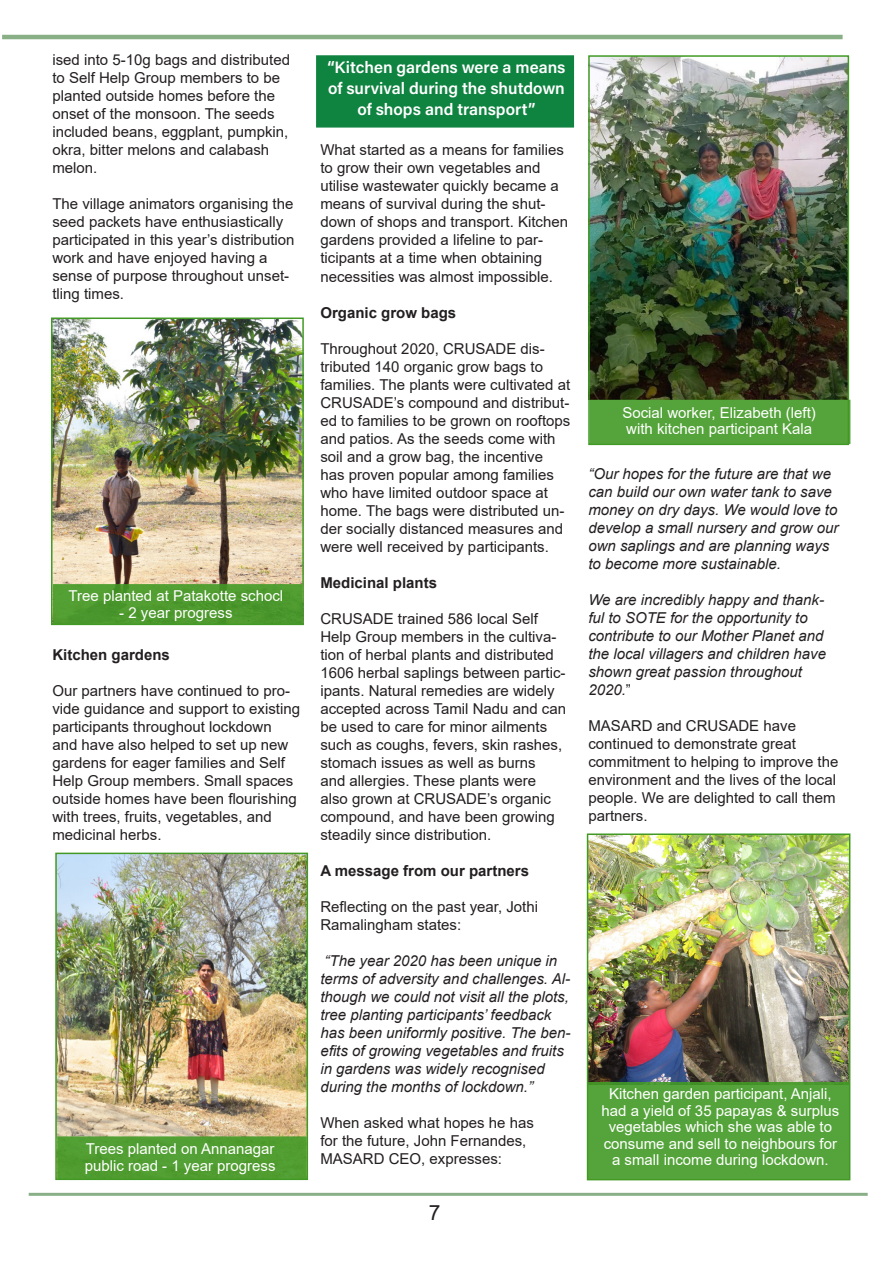
<style>
.page{position:relative;width:893px;height:1263px;background:#fff}
.page>*{position:absolute;margin:0;border:0;box-sizing:border-box;transform-origin:0 0}
.t1{font:21px "Arial";color:#231f20}
.t2{font:16.5px/21px "Acumin Variable Concept";color:#fff;text-align:center}
.t3{font:15px/18px "Arial";color:#231f20}
.t4{font:italic 15px/18px "Arial";color:#231f20}
.t5{font:15px/16.5px "Arial";color:#fff}
.t6{font:700 15px "Arial";color:#231f20}
.s1{font-style:normal}
</style>
<div class="page">
<div style="left:2px;top:35px;width:841px;height:4px;border:3px solid #89af87"></div>
<div style="left:316px;top:55px;width:258px;height:73px;background:#0f8340;border:2px solid #0f8340"></div>
<img style="left:54px;top:320px;width:247px;height:264px">
<div style="left:51px;top:317px;width:253px;height:308px;border:2px solid #429a25"></div>
<div style="left:53px;top:584px;width:249px;height:40px;background:#4e9a2f;border:2px solid #429a25"></div>
<img style="left:591px;top:58px;width:255px;height:342px">
<div style="left:588px;top:55px;width:261px;height:390px;border:2px solid #429a25"></div>
<div style="left:590px;top:400px;width:260px;height:44px;background:#55a43b"></div>
<img style="left:58px;top:856px;width:247px;height:280px">
<div style="left:55px;top:853px;width:253px;height:327px;border:2px solid #429a25"></div>
<div style="left:57px;top:1136px;width:250px;height:43px;background:#519e32;border:2px solid #429a25"></div>
<img style="left:590px;top:836px;width:257px;height:246px">
<div style="left:587px;top:833px;width:263px;height:347px;border:2px solid #429a25"></div>
<div style="left:588px;top:1082px;width:261px;height:97px;background:#55a43b"></div>
<div style="left:29px;top:1193px;width:839px;height:3px;border:2px solid #89af87"></div>
<p class="t3" style="left:52px;top:50px;width:239px">ised into 5-10g bags and distributed</p>
<p class="t3" style="left:52px;top:68px;width:237px">to Self Help Group members to be planted outside homes before the onset of the monsoon. The seeds included beans, eggplant, pumpkin, okra, bitter melons and calabash melon.</p>
<p class="t3" style="left:52px;top:194px;width:244px">The village animators organising the seed packets have enthusiastically participated in this year’s distribution</p>
<p class="t3" style="left:52px;top:248px;width:238px">work and have enjoyed having a sense of purpose throughout unset&shy;tling times.</p>
<p class="t5" style="left:69px;top:588px;width:216px">Tree planted at Patakotte schocl</p>
<p class="t5" style="left:119px;top:604px;width:115px">- 2 year progress</p>
<p class="t6" style="left:52px;top:644px;width:119px">Kitchen gardens</p>
<p class="t3" style="left:52px;top:682px;width:249px">Our partners have continued to pro&shy;vide guidance and support to existing participants throughout lockdown</p>
<p class="t3" style="left:52px;top:736px;width:246px">and have also helped to set up new gardens for eager families and Self<br>Help Group members. Small spaces outside homes have been flourishing with trees, fruits, vegetables, and medicinal herbs.</p>
<p class="t5" style="left:85px;top:1140px;width:192px">Trees planted on Annanagar public road - 1 year progress</p>
<p class="t2" style="left:327px;top:56px;width:240px">“Kitchen gardens were a means of survival during the shutdown of shops and transport”</p>
<p class="t3" style="left:320px;top:140px;width:249px">What started as a means for families to grow their own vegetables and utilise wastewater quickly became a means of survival during the shut&shy;down of shops and transport. Kitchen gardens provided a lifeline to par&shy;ticipants at a time when obtaining</p>
<p class="t3" style="left:320px;top:268px;width:234px">necessities was almost impossible.</p>
<p class="t6" style="left:320px;top:302px;width:137px">Organic grow bags</p>
<p class="t3" style="left:320px;top:340px;width:251px">Throughout 2020, CRUSADE dis&shy;tributed 140 organic grow bags to families. The plants were cultivated at CRUSADE’s compound and distribut&shy;ed to families to be grown on rooftops and patios. As the seeds come with soil and a grow bag, the incentive has proven popular among families who have limited outdoor space at home. The bags were distributed un&shy;der socially distanced measures and were well received by participants.</p>
<p class="t6" style="left:320px;top:572px;width:118px">Medicinal plants</p>
<p class="t3" style="left:320px;top:610px;width:247px">CRUSADE trained 586 local Self Help Group members in the cultiva&shy;tion of herbal plants and distributed 1606 herbal saplings between partic&shy;ipants. Natural remedies are widely accepted across Tamil Nadu and can be used to care for minor ailments such as coughs, fevers, skin rashes, stomach issues as well as burns<br>and allergies. These plants were also grown at CRUSADE’s organic compound, and have been growing steadily since distribution.</p>
<p class="t6" style="left:320px;top:860px;width:210px">A message from our partners</p>
<p class="t3" style="left:320px;top:898px;width:219px">Reflecting on the past year, Jothi<br>Ramalingham states:</p>
<p class="t4" style="left:320px;top:952px;width:251px">“The year 2020 has been unique in terms of adversity and challenges. Al&shy;though we could not visit all the plots, tree planting participants’ feedback has been uniformly positive. The ben&shy;efits of growing vegetables and fruits in gardens was widely recognised during the months of lockdown.”</p>
<p class="t3" style="left:320px;top:1114px;width:215px">When asked what hopes he has for the future, John Fernandes,<br>MASARD CEO, expresses:</p>
<p class="t1" style="left:429px;top:1198px;width:13px">7</p>
<p class="t5" style="left:622px;top:404px;width:195px">Social worker, Elizabeth (left) with kitchen participant Kala</p>
<p class="t4" style="left:588px;top:465px;width:251px">“Our hopes for the future are that we can build our own water tank to save money on dry days. We would love to develop a small nursery and grow our own saplings and are planning ways to become more sustainable.</p>
<p class="t4" style="left:588px;top:591px;width:239px">We are incredibly happy and thank&shy;ful to SOTE for the opportunity to contribute to our Mother Planet and the local villagers and children have shown great passion throughout<br>2020.<span class="s1">”</span></p>
<p class="t3" style="left:588px;top:716px;width:251px">MASARD and CRUSADE have continued to demonstrate great commitment to helping to improve the environment and the lives of the local people. We are delighted to call them partners.</p>
<p class="t5" style="left:602px;top:1085px;width:239px;text-align:center">Kitchen garden participant, Anjali, had a yield of 35 papayas &amp; surplus vegetables which she was able to consume and sell to neighbours for a small income during lockdown.</p>
</div>
